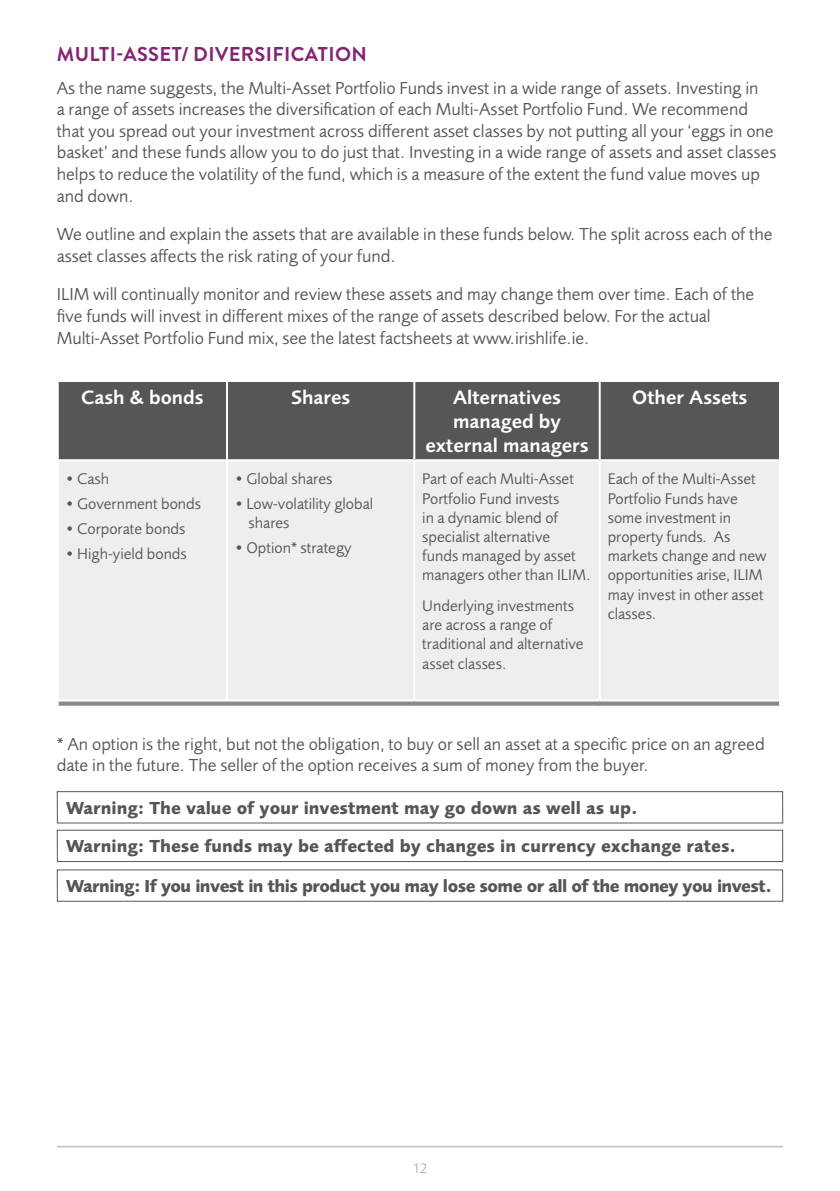
<style>
.page{position:relative;width:840px;height:1191px;background:#fff}
.page>*{position:absolute;margin:0;border:0;box-sizing:border-box;transform-origin:0 0}
.t1{font:600 20px/24px "Foundry Sans";color:#fff;text-align:center}
.t2{font:700 20px "Brandon Grotesque";letter-spacing:.02em;color:#822671}
.t3{font:18px/21.6px "Foundry Sans";color:#565655}
.t4{font:700 18px/38.6px "Foundry Sans";color:#565655}
.t5{font:700 18px "Foundry Sans";letter-spacing:-.03em;color:#565655}
.t6{font:16px/19.2px "Foundry Sans";color:#565655}
.t7{font:300 14px "Foundry Sans";color:#9a9999}
</style>
<div class="page">
<hr style="left:57px;top:1145px;width:725px;height:2px;background:#ccc">
<div style="left:59px;top:382px;width:719px;height:77px;background:#565655"></div>
<div style="left:59px;top:461px;width:719px;height:238px;background:#eee"></div>
<svg style="left:59px;top:701px;width:719px;height:4px;fill:#898988"></svg>
<hr style="left:226px;top:382px;width:2px;height:77px;background:#fff">
<hr style="left:413px;top:382px;width:2px;height:77px;background:#fff">
<hr style="left:598px;top:382px;width:2px;height:77px;background:#fff">
<hr style="left:226px;top:461px;width:2px;height:238px;background:#fff">
<hr style="left:413px;top:461px;width:2px;height:238px;background:#fff">
<hr style="left:598px;top:461px;width:2px;height:238px;background:#fff">
<div style="left:57px;top:791px;width:725px;height:32px;border:1px solid #565655"></div>
<div style="left:57px;top:829px;width:725px;height:33px;border:1px solid #565655"></div>
<p class="t2" style="left:57px;top:40px;width:311px">MULTI-ASSET/ DIVERSIFICATION</p>
<p class="t3" style="left:57px;top:77px;width:720px">As the name suggests, the Multi-Asset Portfolio Funds invest in a wide range of assets. Investing in<br>a range of assets increases the diversification of each Multi-Asset Portfolio Fund. We recommend that you spread out your investment across different asset classes by not putting all your ‘eggs in one basket’ and these funds allow you to do just that. Investing in a wide range of assets and asset classes helps to reduce the volatility of the fund, which is a measure of the extent the fund value moves up and down.</p>
<p class="t3" style="left:57px;top:224px;width:717px">We outline and explain the assets that are available in these funds below. The split across each of the asset classes affects the risk rating of your fund.</p>
<p class="t3" style="left:57px;top:284px;width:698px">ILIM will continually monitor and review these assets and may change them over time. Each of the five funds will invest in different mixes of the range of assets described below. For the actual<br>Multi-Asset Portfolio Fund mix, see the latest factsheets at www.irishlife.ie.</p>
<p class="t1" style="left:81px;top:386px;width:124px">Cash &amp; bonds</p>
<p class="t1" style="left:291px;top:386px;width:61px">Shares</p>
<p class="t1" style="left:425px;top:386px;width:165px">Alternatives managed by external managers</p>
<p class="t1" style="left:632px;top:386px;width:117px">Other Assets</p>
<p class="t6" style="left:66px;top:470px;width:45px">• Cash</p>
<p class="t6" style="left:66px;top:494px;width:137px">• Government bonds</p>
<p class="t6" style="left:66px;top:519px;width:121px">• Corporate bonds</p>
<p class="t6" style="left:66px;top:544px;width:123px">• High-yield bonds</p>
<p class="t6" style="left:422px;top:470px;width:170px">Part of each Multi-Asset<br>Portfolio Fund invests<br>in a dynamic blend of specialist alternative<br>funds managed by asset managers other than ILIM.</p>
<p class="t6" style="left:422px;top:596px;width:163px">Underlying investments are across a range of traditional and alternative asset classes.</p>
<p class="t6" style="left:607px;top:470px;width:160px">Each of the Multi-Asset<br>Portfolio Funds have some investment in property funds. As markets change and new opportunities arise, ILIM may invest in other asset classes.</p>
<p class="t6" style="left:235px;top:470px;width:99px">• Global shares</p>
<p class="t6" style="left:248px;top:494px;width:126px;text-indent:-14px">• Low-volatility global shares</p>
<p class="t6" style="left:235px;top:539px;width:118px">• Option* strategy</p>
<p class="t3" style="left:57px;top:733px;width:709px">* An option is the right, but not the obligation, to buy or sell an asset at a specific price on an agreed date in the future. The seller of the option receives a sum of money from the buyer.</p>
<p class="t4" style="left:66px;top:788px;width:671px">Warning: The value of your investment may go down as well as up.<br>Warning: These funds may be affected by changes in currency exchange rates.</p>
<p class="t5" style="left:66px;top:875px;width:706px">Warning: If you invest in this product you may lose some or all of the money you invest.</p>
<p class="t7" style="left:413px;top:1160px;width:15px">12</p>
</div>
